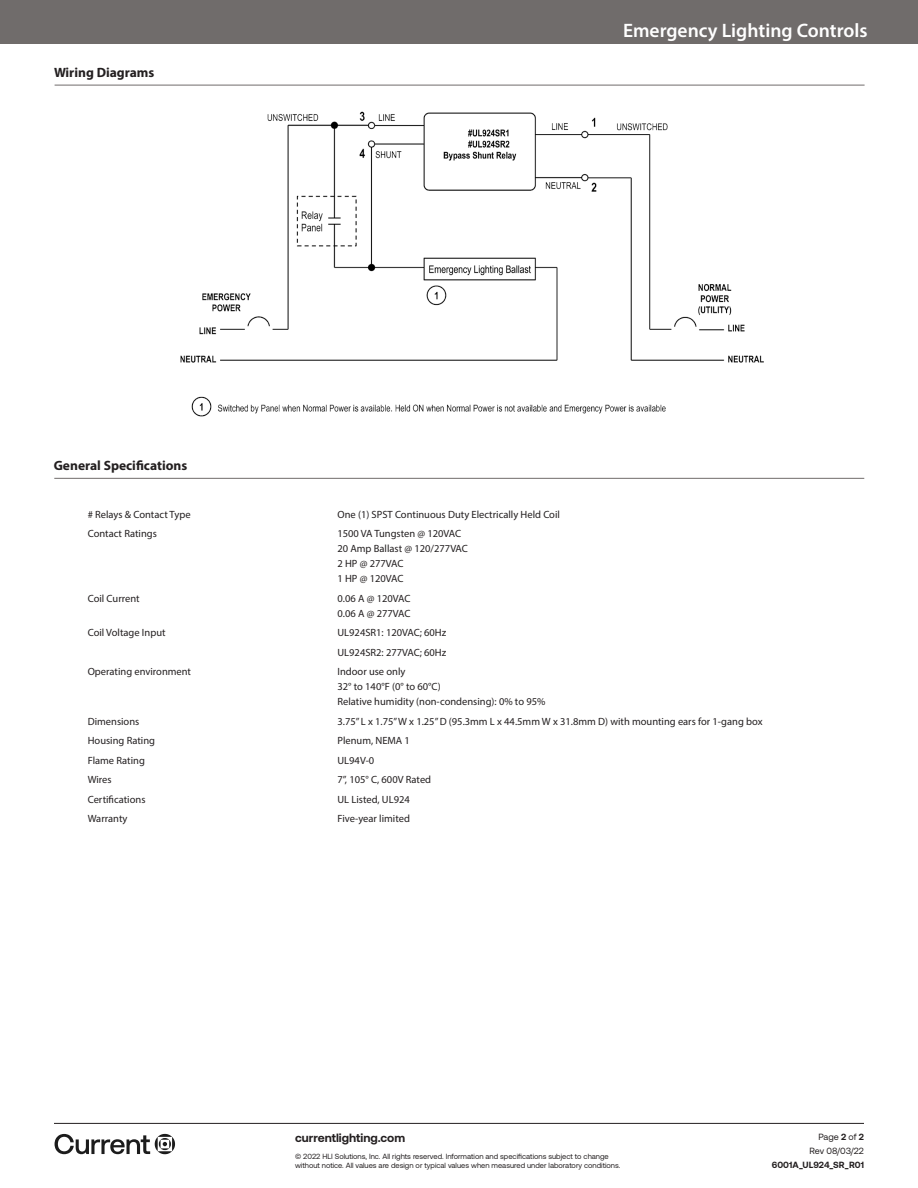
<style>
.page{position:relative;width:918px;height:1188px;background:#fff}
.page>*{position:absolute;margin:0;border:0;box-sizing:border-box;transform-origin:0 0}
.t1{font:600 19.5px "Myriad Pro";color:#fff}
.t2{font:700 13.5px "Myriad Pro";color:#231f20}
.t3{font:700 12px "Aeonik";color:#231f20}
.rulers_off{font:10.5px "Myriad Pro";color:#231f20}
.t4{font:9px/14.1px "Aeonik";letter-spacing:-.005em;color:#231f20;text-align:right}
.t5{font:700 9px "Aeonik";color:#231f20}
.t6{font:7.5px/9.8px "Aeonik";color:#231f20}
.s1{font-weight:700}
</style>
<div class="page">
<hr style="left:54px;top:1123px;width:810px;height:1px;background:#231f20">
<svg style="left:55px;top:1134px;width:120px;height:20px"></svg>
<img style="left:180px;top:111px;width:584px;height:306px">
<div style="left:0;top:0;width:918px;height:43px;background:#706c6b"></div>
<hr style="left:55px;top:85px;width:810px;height:1px;background:#706c6b">
<hr style="left:54px;top:478px;width:810px;height:1px;background:#706c6b">
<div style="left:448px;top:127px;width:18px;height:23px;background:#fff"></div>
<p class="t2" style="left:54px;top:64px;width:102px">Wiring Diagrams</p>
<p class="t2" style="left:54px;top:457px;width:135px">General Specifications</p>
<p class="t1" style="left:623px;top:18px;width:246px">Emergency Lighting Controls</p>
<p class="rulers_off" style="left:88px;top:508px;width:104px"># Relays &amp; Contact Type</p>
<p class="rulers_off" style="left:338px;top:508px;width:224px">One (1) SPST Continuous Duty Electrically Held Coil</p>
<p class="rulers_off" style="left:88px;top:527px;width:71px">Contact Ratings</p>
<p class="rulers_off" style="left:338px;top:527px;width:125px">1500 VA Tungsten @ 120VAC</p>
<p class="rulers_off" style="left:338px;top:542px;width:132px">20 Amp Ballast @ 120/277VAC</p>
<p class="rulers_off" style="left:338px;top:557px;width:68px">2 HP @ 277VAC</p>
<p class="rulers_off" style="left:338px;top:572px;width:68px">1 HP @ 120VAC</p>
<p class="rulers_off" style="left:88px;top:592px;width:53px">Coil Current</p>
<p class="rulers_off" style="left:338px;top:592px;width:74px">0.06 A @ 120VAC</p>
<p class="rulers_off" style="left:338px;top:607px;width:74px">0.06 A @ 277VAC</p>
<p class="rulers_off" style="left:88px;top:626px;width:79px">Coil Voltage Input</p>
<p class="rulers_off" style="left:338px;top:626px;width:110px">UL924SR1: 120VAC; 60Hz</p>
<p class="rulers_off" style="left:338px;top:646px;width:110px">UL924SR2: 277VAC; 60Hz</p>
<p class="rulers_off" style="left:88px;top:665px;width:105px">Operating environment</p>
<p class="rulers_off" style="left:338px;top:665px;width:69px">Indoor use only</p>
<p class="rulers_off" style="left:338px;top:680px;width:105px">32° to 140°F (0° to 60°C)</p>
<p class="rulers_off" style="left:338px;top:695px;width:209px">Relative humidity (non-condensing): 0% to 95%</p>
<p class="rulers_off" style="left:88px;top:715px;width:53px">Dimensions</p>
<p class="rulers_off" style="left:338px;top:715px;width:427px">3.75” L x 1.75” W x 1.25” D (95.3mm L x 44.5mm W x 31.8mm D) with mounting ears for 1-gang box</p>
<p class="rulers_off" style="left:88px;top:734px;width:69px">Housing Rating</p>
<p class="rulers_off" style="left:338px;top:734px;width:74px">Plenum, NEMA 1</p>
<p class="rulers_off" style="left:88px;top:754px;width:59px">Flame Rating</p>
<p class="rulers_off" style="left:338px;top:754px;width:38px">UL94V-0</p>
<p class="rulers_off" style="left:88px;top:773px;width:25px">Wires</p>
<p class="rulers_off" style="left:338px;top:773px;width:95px">7”, 105° C, 600V Rated</p>
<p class="rulers_off" style="left:88px;top:793px;width:59px">Certifications</p>
<p class="rulers_off" style="left:338px;top:793px;width:74px">UL Listed, UL924</p>
<p class="rulers_off" style="left:88px;top:812px;width:41px">Warranty</p>
<p class="rulers_off" style="left:338px;top:812px;width:74px">Five-year limited</p>
<p class="t3" style="left:295px;top:1131px;width:112px">currentlighting.com</p>
<p class="t6" style="left:295px;top:1151px;width:327px">© 2022 HLI Solutions, Inc. All rights reserved. Information and specifications subject to change without notice. All values are design or typical values when measured under laboratory conditions.</p>
<p class="t4" style="left:810px;top:1130px;width:56px">Page <span class="s1">2</span> of <span class="s1">2<br></span>Rev 08/03/22</p>
<p class="t5" style="left:772px;top:1160px;width:94px">6001A_UL924_SR_R01</p>
</div>
